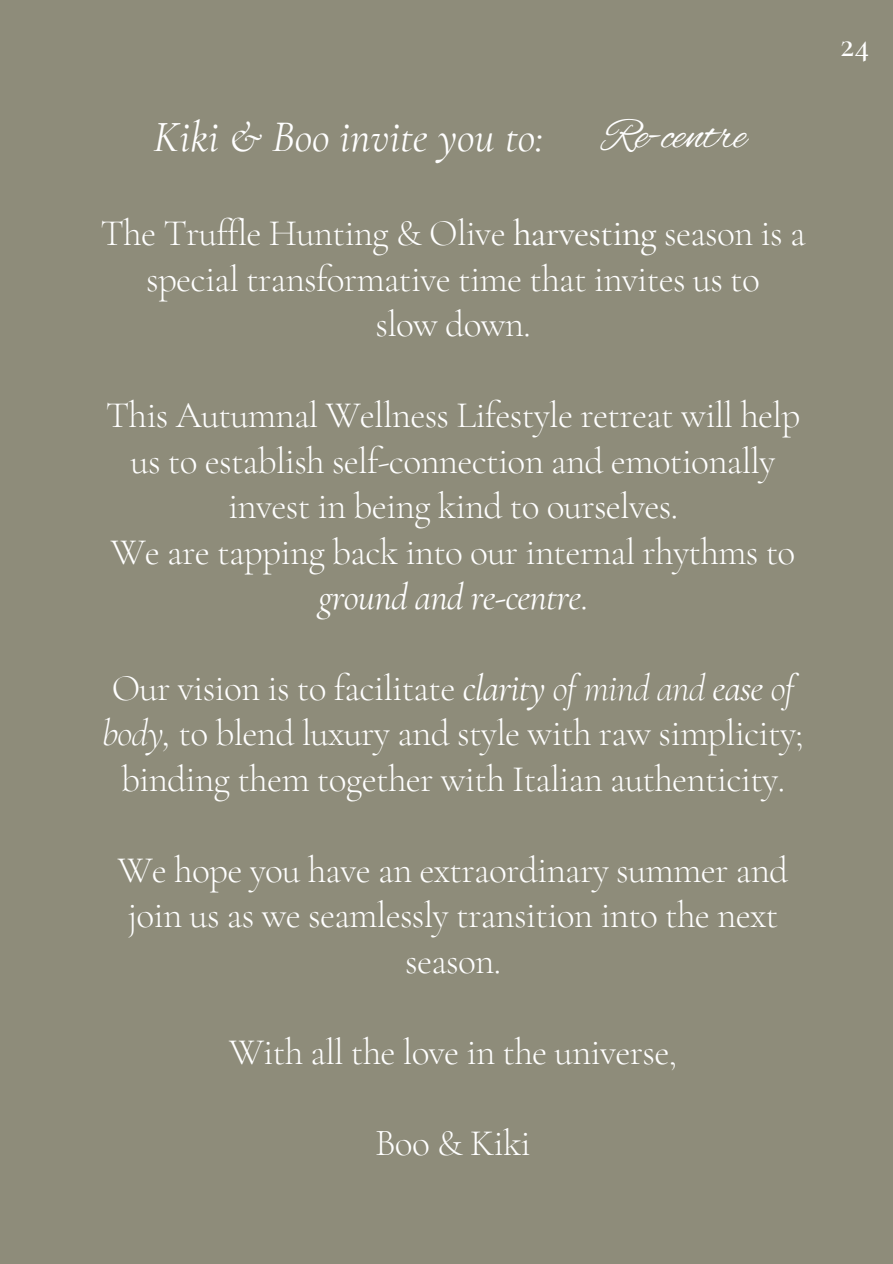
<style>
.page{position:relative;width:893px;height:1264px;background:#fff}
.page>*{position:absolute;margin:0;border:0;box-sizing:border-box;transform-origin:0 0}
.t1{font:45px "Alex Brush";color:#fff}
.t2{font:italic 43.5px "Cormorant Garamond";color:#fff}
.t3{font:300 37.35px/45.5px "Cormorant Garamond";letter-spacing:-.02em;color:#fff;text-align:center}
.t4{font:600 30.15px "Cormorant SC";color:#fff}
.s1{font-weight:400}
.s2{font-weight:400;font-style:italic}
.s3{font-style:italic}
</style>
<div class="page">
<div style="left:0;top:0;width:892px;height:1263px;background:#8e8c7a"></div>
<p class="t2" style="left:153px;top:110px;width:392px">Kiki &amp; Boo invite you to:</p>
<p class="t1" style="left:602px;top:110px;width:145px">Re-centre</p>
<p class="t3" style="left:100px;top:210px;width:706px">The Truffle Hunting &amp; Olive <span class="s1">harvesting</span> season is a special transformative time that invites us to<br>slow down.</p>
<p class="t3" style="left:106px;top:392px;width:696px">This Autumnal Wellness Lifestyle retreat will help us to establish self-connection and emotionally invest in being kind to ourselves.<br>We are tapping back into our internal rhythms to <span class="s2">ground and re-centre</span>.</p>
<p class="t3" style="left:102px;top:665px;width:703px">Our vision is to facilitate <span class="s2">clarity</span> <span class="s3">of mind and</span> <span class="s2">ease</span> <span class="s3">of body,</span> to blend luxury and style with raw simplicity; binding them together with Italian authenticity.</p>
<p class="t3" style="left:118px;top:847px;width:672px">We hope you have an extraordinary summer and join us as we seamlessly transition into the next season.</p>
<p class="t3" style="left:229px;top:1029px;width:449px">With all the love in the universe,</p>
<p class="t3" style="left:375px;top:1120px;width:157px">Boo &amp; Kiki</p>
<p class="t4" style="left:840px;top:28px;width:30px">24</p>
</div>
